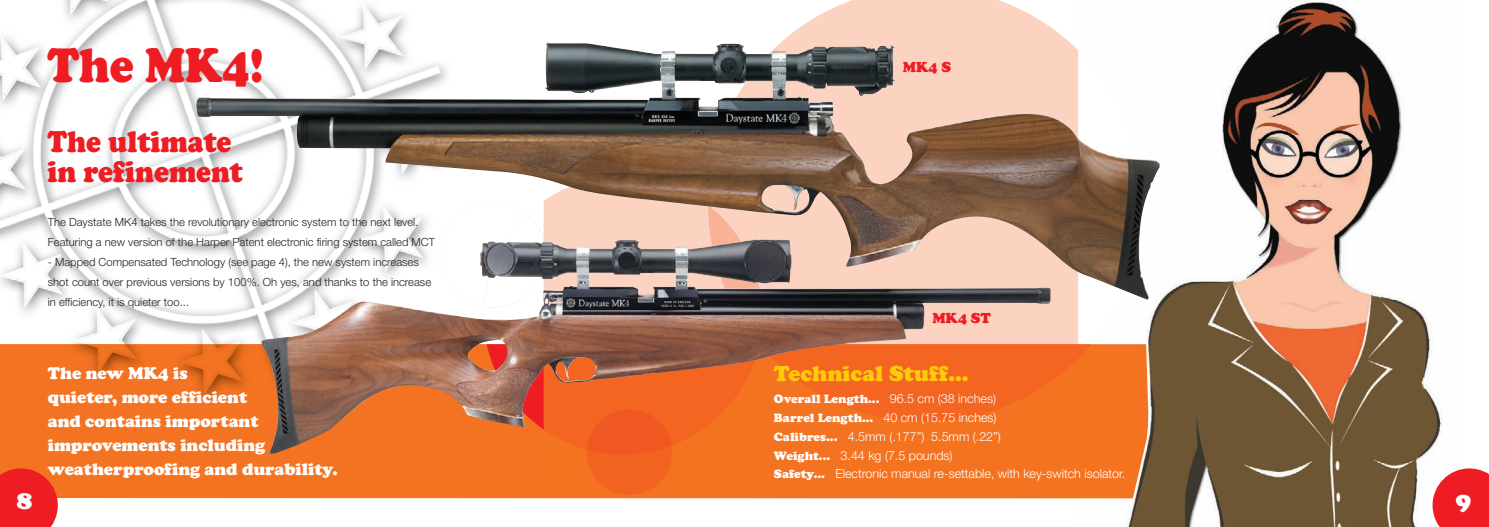
<style>
.page{position:relative;width:1489px;height:527px;background:#fff}
.page>*{position:absolute;margin:0;border:0;box-sizing:border-box;transform-origin:0 0}
.t1{font:900 50.25px "Cooper";color:#ee1d23;scale:.9 1}
.t2{font:900 31.25px/30px "Cooper";color:#ee1d23;scale:.9 1}
.t3{font:900 25.62px "Cooper";color:#fff}
.t4{font:900 22.5px "Cooper";color:#feca0a}
.t5{font:900 17.5px/23.8px "Cooper";color:#fff}
.t6{font:900 15px "Cooper";color:#ee1d23}
.t7{font:300 12.5px/18.8px "Helvetica Neue";color:#fff}
.t8{font:900 12.5px "Cooper";color:#fff}
.t9{font:300 11.25px/20px "Helvetica Neue";color:#231f20}
.s1{font-family:"Helvetica Neue";font-weight:300}
.s2{font-family:"Cooper";font-weight:900}
</style>
<div class="page">
<img style="left:1078px;top:1px;width:364px;height:525px">
<div style="left:58px;top:344px;width:1090px;height:154px;background:#f47321"></div>
<svg style="left:780px;top:0;width:290px;height:43px;fill:#fcd2c0"></svg>
<img style="left:1091px;top:300px;width:51px;height:44px">
<svg style="left:440px;top:300px;width:651px;height:194px;background:#f4772b"></svg>
<img style="left:0;top:0;width:543px;height:476px">
<img style="left:196px;top:43px;width:963px;height:257px">
<img style="left:261px;top:239px;width:789px;height:215px">
<svg style="left:1432px;top:468px;width:56px;height:58px;background:#f03a3f"></svg>
<svg style="left:0;top:468px;width:58px;height:58px;background:#ee2926"></svg>
<h1 class="t1" style="left:47px;top:35px;width:242px">The MK4!</h1>
<h2 class="t2" style="left:47px;top:126px;width:219px">The ultimate in refinement</h2>
<p class="t9" style="left:48px;top:213px;width:389px">The Daystate MK4 takes the revolutionary electronic system to the next level.<br>Featuring a new version of the Harper Patent electronic firing system called MCT</p>
<p class="t9" style="left:48px;top:253px;width:385px">- Mapped Compensated Technology (see page 4), the new system increases shot count over previous versions by 100%. Oh yes, and thanks to the increase in efficiency, it is quieter too...</p>
<h3 class="t5" style="left:48px;top:361px;width:291px">The new MK4 is<br>quieter, more efficient<br>and contains important improvements including weatherproofing and durability.</h3>
<h3 class="t6" style="left:902px;top:58px;width:50px">MK4 S</h3>
<h3 class="t6" style="left:932px;top:309px;width:60px">MK4 ST</h3>
<h3 class="t4" style="left:774px;top:359px;width:196px">Technical Stuff...</h3>
<p class="t8" style="left:774px;top:391px;width:223px">Overall Length... <span class="s1">96.5 cm (38 inches)</span></p>
<p class="t7" style="left:774px;top:409px;width:353px"><span class="s2">Barrel Length...</span> 40 cm (15.75 inches)<br><span class="s2">Calibres...</span> 4.5mm (.177”) 5.5mm (.22”)<br><span class="s2">Weight...</span> 3.44 kg (7.5 pounds)<br><span class="s2">Safety...</span> Electronic manual re-settable, with key-switch isolator.</p>
<h3 class="t3" style="left:17px;top:484px;width:17px">8</h3>
<h3 class="t3" style="left:1455px;top:484px;width:17px">9</h3>
</div>
